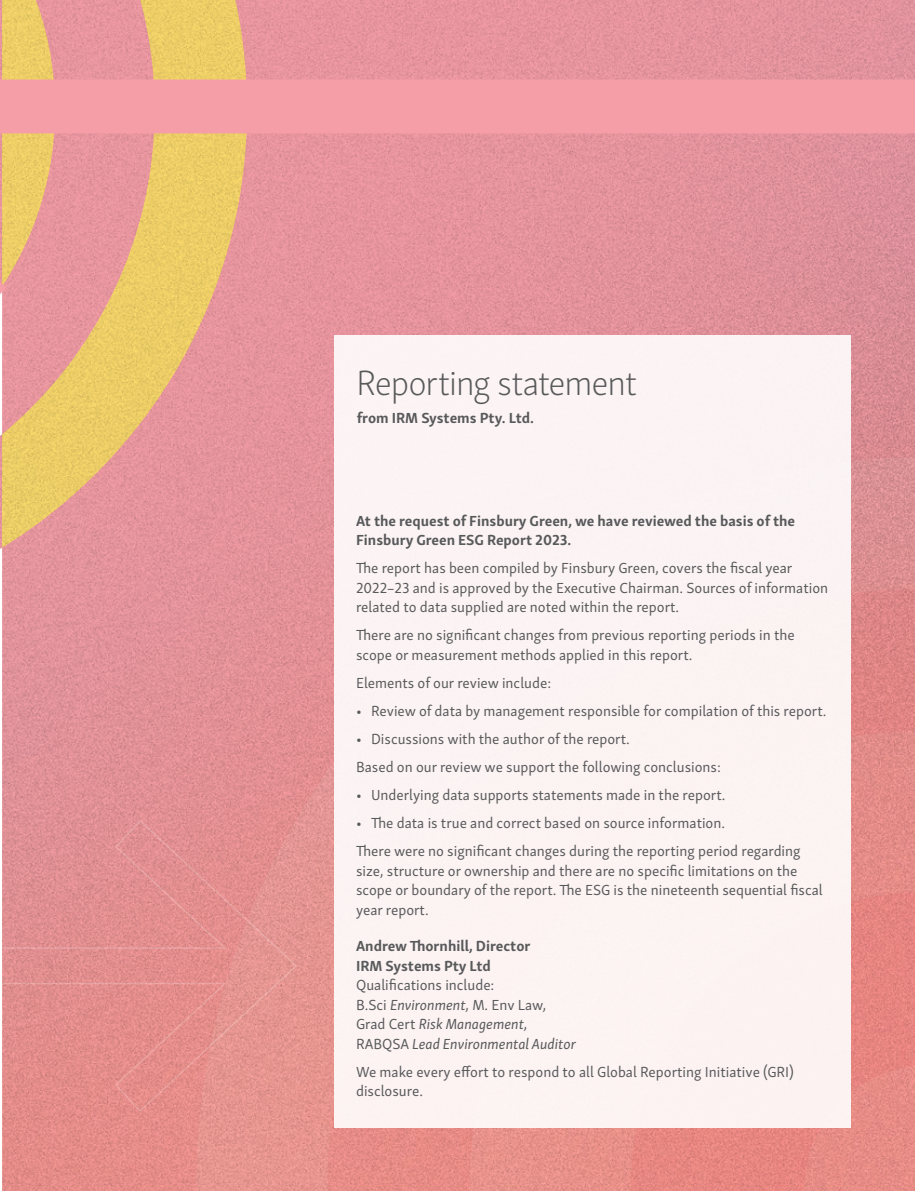
<style>
.page{position:relative;width:915px;height:1191px;background:#fff}
.page>*{position:absolute;margin:0;border:0;box-sizing:border-box;transform-origin:0 0}
.t1{font:36px "Skolar Sans Latn El";letter-spacing:-.03em;color:#58595b}
.t2{font:15px/19.5px "Skolar Sans Latn";color:#58595b}
.t3{font:700 15px/19.5px "Skolar Sans Latn";color:#58595b}
.s1{font-style:italic}
</style>
<div class="page">
<img style="left:55px;top:327px;width:859px;height:864px">
<svg style="left:0;top:327px;width:55px;height:864px;background:#e4a090"></svg>
<svg style="left:0;top:0;width:914px;height:327px;background:#e79b97"></svg>
<svg style="left:0;top:819px;width:297px;height:292px;background:#e29090"></svg>
<div style="left:334px;top:335px;width:516px;height:792px;background:#fcf3f3"></div>
<h1 class="t1" style="left:356px;top:356px;width:282px">Reporting statement</h1>
<p class="t3" style="left:356px;top:407px;width:179px">from IRM Systems Pty. Ltd.</p>
<p class="t3" style="left:356px;top:509px;width:440px">At the request of Finsbury Green, we have reviewed the basis of the<br>Finsbury Green ESG Report 2023.</p>
<p class="t2" style="left:356px;top:557px;width:473px">The report has been compiled by Finsbury Green, covers the fiscal year<br>2022–23 and is approved by the Executive Chairman. Sources of information related to data supplied are noted within the report.</p>
<p class="t2" style="left:356px;top:624px;width:440px">There are no significant changes from previous reporting periods in the scope or measurement methods applied in this report.</p>
<p class="t2" style="left:356px;top:672px;width:196px">Elements of our review include:</p>
<p class="t2" style="left:356px;top:700px;width:472px">• Review of data by management responsible for compilation of this report.</p>
<p class="t2" style="left:356px;top:723px;width:366px;line-height:28px">• Discussions with the author of the report.<br>Based on our review we support the following conclusions:</p>
<p class="t2" style="left:356px;top:784px;width:371px">• Underlying data supports statements made in the report.</p>
<p class="t2" style="left:356px;top:807px;width:446px;line-height:28px">• The data is true and correct based on source information.<br>There were no significant changes during the reporting period regarding</p>
<p class="t2" style="left:356px;top:859px;width:468px">size, structure or ownership and there are no specific limitations on the scope or boundary of the report. The ESG is the nineteenth sequential fiscal year report.</p>
<p class="t3" style="left:356px;top:935px;width:176px">Andrew Thornhill, Director<br>IRM Systems Pty Ltd</p>
<p class="t2" style="left:356px;top:974px;width:221px">Qualifications include:<br>B.Sci <span class="s1">Environment</span>, M. Env Law,<br>Grad Cert <span class="s1">Risk Management</span>,<br>RABQSA <span class="s1">Lead Environmental Auditor</span></p>
<p class="t2" style="left:356px;top:1060px;width:439px">We make every effort to respond to all Global Reporting Initiative (GRI) disclosure.</p>
</div>
